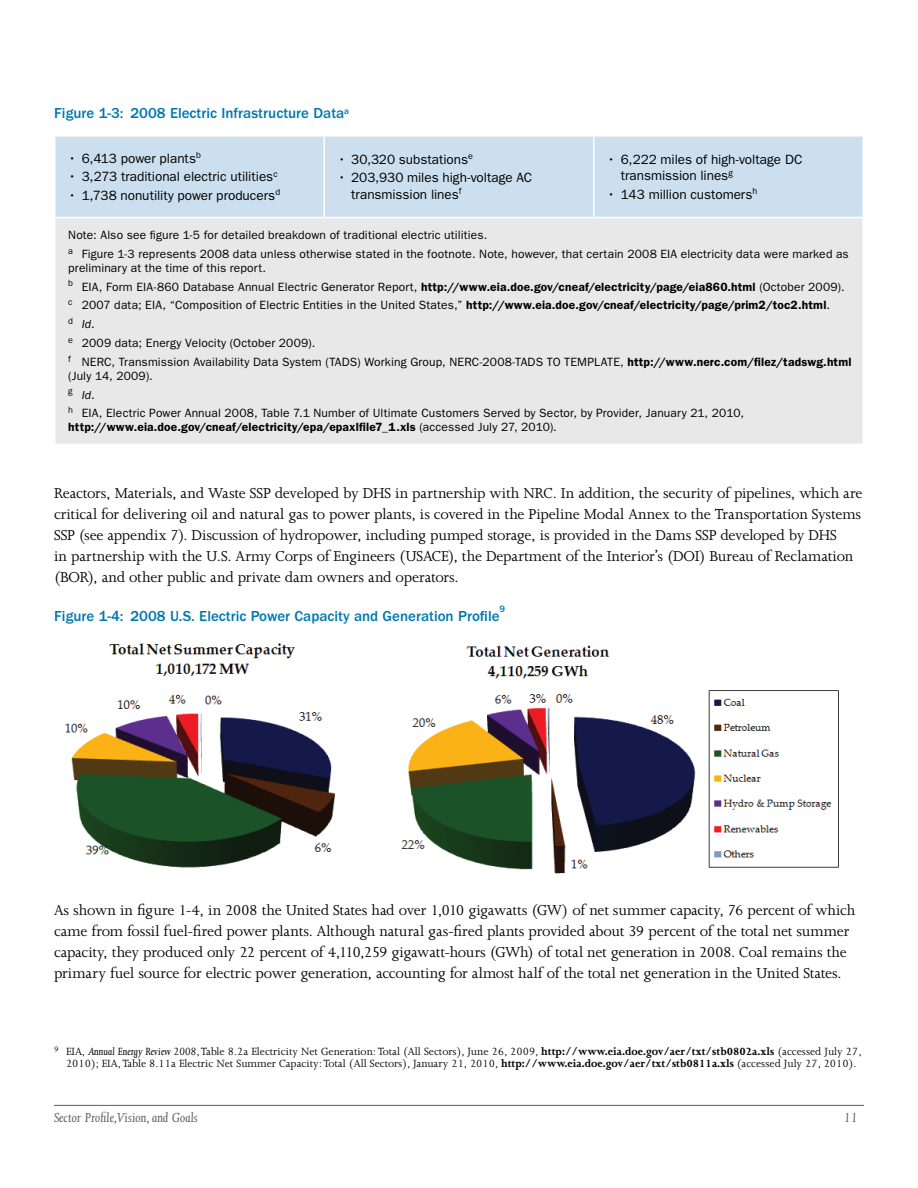
<style>
.page{position:relative;width:918px;height:1188px;background:#fff}
.page>*{position:absolute;margin:0;border:0;box-sizing:border-box;transform-origin:0 0}
.footnotes{font:16.5px/21px "Joanna MT Std";letter-spacing:-.005em;color:#000}
.body{font:16.5px/21px "Joanna MT Std";letter-spacing:-.015em;color:#000}
.figure_title{font:500 15px "ITC Franklin Gothic Std";color:#0078ae}
.t1{font:italic 15px "Joanna MT Std";color:#5b5c5e}
.table_body-bullets{font:13.5px/16.5px "ITC Franklin Gothic Std";letter-spacing:-.005em;color:#000}
.table_source{font:12px/13.5px "ITC Franklin Gothic Std";letter-spacing:.015em;color:#000}
.footnotes-2{font:12px/12px "Joanna MT Std";color:#000;text-align:center}
.NEED_table_source_w{font:12px "ITC Franklin Gothic Std";letter-spacing:.015em;color:#000}
.table_source-2{font:italic 12px "ITC Franklin Gothic Std";color:#000}
.figure_title-2{font:500 9.6px "ITC Franklin Gothic Std";color:#0078ae}
.s1{font-weight:600}
.s2{font-style:normal}
.s3{font-style:italic}
.s4{font-weight:700}
</style>
<div class="page">
<img style="left:65px;top:643px;width:774px;height:231px">
<div style="left:56px;top:137px;width:806px;height:80px;background:#cbdfee"></div>
<div style="left:55px;top:218px;width:808px;height:226px;background:#e8e8e9"></div>
<hr style="left:324px;top:137px;width:1px;height:80px;background:#fff">
<hr style="left:593px;top:137px;width:1px;height:80px;background:#fff">
<hr style="left:54px;top:218px;width:2px;height:226px;background:#fff">
<hr style="left:862px;top:218px;width:2px;height:226px;background:#fff">
<hr style="left:54px;top:1105px;width:810px;height:1px;background:#5b5c5e">
<p class="figure_title" style="left:54px;top:105px;width:297px">Figure 1‑3: 2008 Electric Infrastructure Data<sup>a</sup></p>
<p class="table_body-bullets" style="left:68px;top:150px;width:134px">• 6,413 power plants<sup>b</sup></p>
<p class="table_body-bullets" style="left:68px;top:169px;width:211px">• 3,273 traditional electric utilities<sup>c</sup></p>
<p class="table_body-bullets" style="left:68px;top:187px;width:213px">• 1,738 nonutility power producers<sup>d</sup></p>
<p class="table_body-bullets" style="left:338px;top:151px;width:137px">• 30,320 substations<sup>e</sup></p>
<p class="table_body-bullets" style="left:351px;top:170px;width:183px;text-indent:-14px">• 203,930 miles high-voltage AC transmission lines<sup>f</sup></p>
<p class="table_body-bullets" style="left:621px;top:151px;width:183px;text-indent:-14px">• 6,222 miles of high-voltage DC transmission lines<sup>g</sup></p>
<p class="table_body-bullets" style="left:607px;top:186px;width:152px">• 143 million customers<sup>h</sup></p>
<p class="NEED_table_source_w" style="left:68px;top:228px;width:421px">Note: Also see figure 1‑5 for detailed breakdown of traditional electric utilities.</p>
<p class="table_source" style="left:68px;top:247px;width:782px"><sup>a</sup> Figure 1‑3 represents 2008 data unless otherwise stated in the footnote. Note, however, that certain 2008 EIA electricity data were marked as preliminary at the time of this report.</p>
<p class="table_source" style="left:68px;top:280px;width:778px"><sup>b</sup> EIA, Form EIA-860 Database Annual Electric Generator Report, <span class="s1">http://www.eia.doe.gov/cneaf/electricity/page/eia860.html</span> (October 2009).</p>
<p class="table_source" style="left:68px;top:299px;width:763px"><sup>c</sup> 2007 data; EIA, “Composition of Electric Entities in the United States,” <span class="s1">http://www.eia.doe.gov/cneaf/electricity/page/prim2/toc2.html</span>.</p>
<p class="table_source-2" style="left:68px;top:318px;width:28px"><sup>d</sup> Id<span class="s2">.</span></p>
<p class="table_source" style="left:68px;top:337px;width:249px"><sup>e</sup> 2009 data; Energy Velocity (October 2009).</p>
<p class="table_source" style="left:68px;top:355px;width:785px"><sup>f</sup> NERC, Transmission Availability Data System (TADS) Working Group, NERC-2008-TADS TO TEMPLATE, <span class="s1">http://www.nerc.com/filez/tadswg.html </span>(July 14, 2009).</p>
<p class="table_source-2" style="left:68px;top:388px;width:28px"><sup>g</sup> Id<span class="s2">.</span></p>
<p class="table_source" style="left:68px;top:407px;width:677px"><sup>h</sup> EIA, Electric Power Annual 2008, Table 7.1 Number of Ultimate Customers Served by Sector, by Provider, January 21, 2010, <span class="s1">http://www.eia.doe.gov/cneaf/electricity/epa/epaxlfile7_1.xls</span> (accessed July 27, 2010).</p>
<p class="footnotes" style="left:54px;top:482px;width:810px">Reactors, Materials, and Waste SSP developed by DHS in partnership with NRC. In addition, the security of pipelines, which are critical for delivering oil and natural gas to power plants, is covered in the Pipeline Modal Annex to the Transportation Systems SSP (see appendix 7). Discussion of hydropower, including pumped storage, is provided in the Dams SSP developed by DHS<br>in partnership with the U.S. Army Corps of Engineers (USACE), the Department of the Interior’s (DOI) Bureau of Reclamation (BOR), and other public and private dam owners and operators.</p>
<p class="figure_title" style="left:54px;top:607px;width:447px">Figure 1-4: 2008 U.S. Electric Power Capacity and Generation Profile</p>
<p class="figure_title-2" style="left:500px;top:604px;width:7px">9</p>
<p class="body" style="left:54px;top:900px;width:803px">As shown in figure 1-4, in 2008 the United States had over 1,010 gigawatts (GW) of net summer capacity, 76 percent of which came from fossil fuel-fired power plants. Although natural gas-fired plants provided about 39 percent of the total net summer capacity, they produced only 22 percent of 4,110,259 gigawatt-hours (GWh) of total net generation in 2008. Coal remains the primary fuel source for electric power generation, accounting for almost half of the total net generation in the United States.</p>
<p class="footnotes-2" style="left:54px;top:1045px;width:809px"><sup>9</sup> EIA, <span class="s3">Annual Energy Review 2008</span>, Table 8.2a Electricity Net Generation: Total (All Sectors), June 26, 2009, <span class="s4">http://www.eia.doe.gov/aer/txt/stb0802a.xls</span> (accessed July 27,<br>2010); EIA, Table 8.11a Electric Net Summer Capacity: Total (All Sectors), January 21, 2010, <span class="s4">http://www.eia.doe.gov/aer/txt/stb0811a.xls</span> (accessed July 27, 2010).</p>
<p class="t1" style="left:54px;top:1109px;width:145px">Sector Profile,Vision, and Goals</p>
<p class="t1" style="left:844px;top:1109px;width:16px">11</p>
</div>
